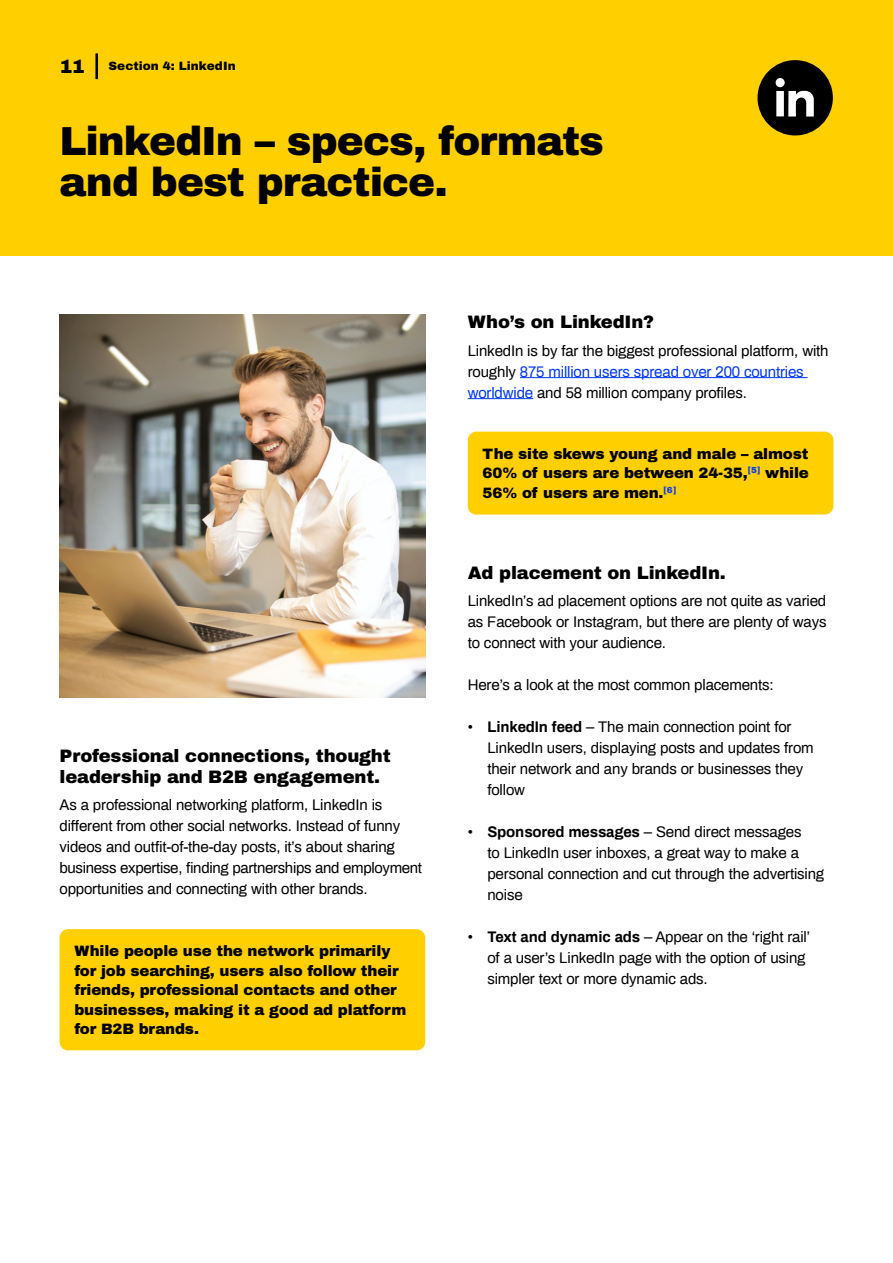
<style>
.page{position:relative;width:893px;height:1263px;background:#fff}
.page>*{position:absolute;margin:0;border:0;box-sizing:border-box;transform-origin:0 0}
.t1{font:900 40.5px/40.5px "Archivo";letter-spacing:-.02em;color:#000}
.t2{font:900 18px/21px "Archivo";letter-spacing:-.01em;color:#000}
.t3{font:15px/21px "Archivo";letter-spacing:-.01em;color:#000}
.t4{font:900 15px/19.5px "Archivo";letter-spacing:-.01em;color:#000}
.t5{font:900 12px "Archivo";letter-spacing:.005em;color:#000}
.s1{font-size:19.5px}
.s2{color:#0037ff}
.s3{font-weight:700}
</style>
<div class="page">
<div style="left:0;top:0;width:893px;height:255px;background:#ffcf00"></div>
<hr style="left:96px;top:55px;width:2px;height:23px;background:#000">
<div style="left:757px;top:60px;width:76px;height:75px;background:#000;border-radius:50%"></div>
<svg style="left:776px;top:78px;width:38px;height:39px"></svg>
<img style="left:60px;top:315px;width:365px;height:382px">
<hr style="left:520px;top:377px;width:288px;height:1px;background:#0037ff">
<hr style="left:468px;top:398px;width:65px;height:1px;background:#0037ff">
<div style="left:60px;top:929px;width:365px;height:121px;background:#ffcf00;border-radius:9px"></div>
<div style="left:468px;top:432px;width:365px;height:82px;background:#ffcf00;border-radius:9px"></div>
<p class="t5" style="left:60px;top:59px;width:178px"><span class="s1">11</span> Section 4: LinkedIn</p>
<h1 class="t1" style="left:60px;top:121px;width:546px">LinkedIn – specs, formats and best practice.</h1>
<p class="t2" style="left:468px;top:311px;width:188px">Who’s on LinkedIn?</p>
<p class="t3" style="left:468px;top:339px;width:362px">LinkedIn is by far the biggest professional platform, with roughly <span class="s2">875 million users spread over 200 countries worldwide</span> and 58 million company profiles.</p>
<p class="t2" style="left:60px;top:745px;width:333px">Professional connections, thought leadership and B2B engagement.</p>
<p class="t3" style="left:60px;top:794px;width:364px">As a professional networking platform, LinkedIn is different from other social networks. Instead of funny videos and outfit-of-the-day posts, it’s about sharing business expertise, finding partnerships and employment opportunities and connecting with other brands.</p>
<p class="t4" style="left:74px;top:941px;width:333px">While people use the network primarily for job searching, users also follow their friends, professional contacts and other businesses, making it a good ad platform for B2B brands.</p>
<p class="t4" style="left:483px;top:444px;width:328px;text-align:justify">The site skews young and male – almost 60% of users are between 24-35,<sup>[5]</sup> while 56% of users are men.<sup>[6]</sup></p>
<p class="t2" style="left:468px;top:562px;width:260px">Ad placement on LinkedIn.</p>
<p class="t3" style="left:468px;top:590px;width:360px;text-align:justify">LinkedIn’s ad placement options are not quite as varied as Facebook or Instagram, but there are plenty of ways to connect with your audience.</p>
<p class="t3" style="left:468px;top:674px;width:307px">Here’s a look at the most common placements:</p>
<p class="t3" style="left:487px;top:716px;width:328px;text-indent:-20px">• <span class="s3">LinkedIn feed</span> – The main connection point for LinkedIn users, displaying posts and updates from their network and any brands or businesses they follow</p>
<p class="t3" style="left:487px;top:821px;width:338px;text-indent:-20px">• <span class="s3">Sponsored messages</span> – Send direct messages<br>to LinkedIn user inboxes, a great way to make a personal connection and cut through the advertising noise</p>
<p class="t3" style="left:487px;top:926px;width:324px;text-indent:-20px">• <span class="s3">Text and dynamic ads</span> – Appear on the ‘right rail’ of a user’s LinkedIn page with the option of using simpler text or more dynamic ads.</p>
</div>
